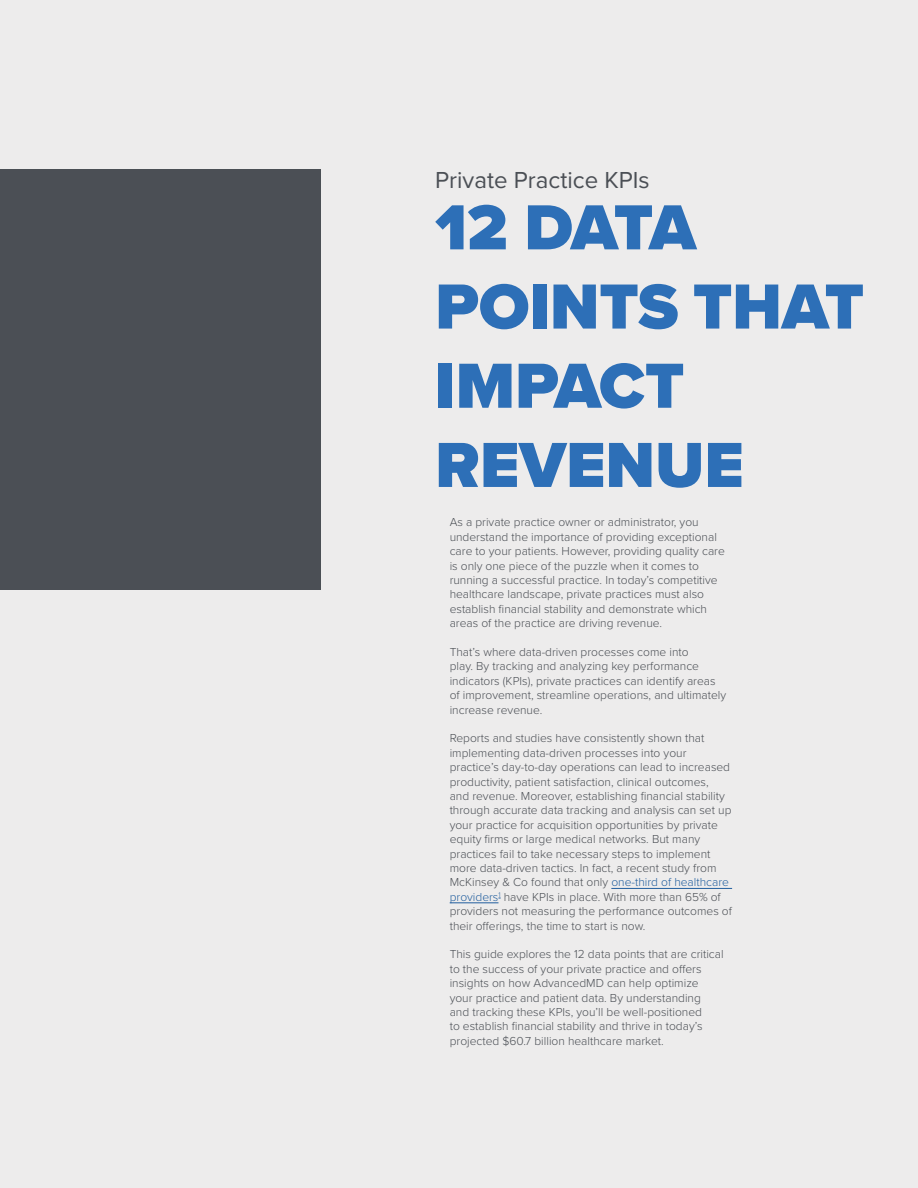
<style>
.page{position:relative;width:918px;height:1188px;background:#edecec}
.page>*{position:absolute;margin:0;border:0;box-sizing:border-box;transform-origin:0 0}
.t1{font:900 66px/79.2px "Proxima Nova";color:#2d6fb7}
.t2{font:24px "Proxima Nova";color:#4b4f55}
.t3{font:300 12px/14.4px "Proxima Nova";color:#4b4f55}
.s1{color:#215e9e}
</style>
<div class="page">
<hr style="left:611px;top:888px;width:121px;height:1px;background:#215e9e">
<hr style="left:450px;top:903px;width:49px;height:1px;background:#215e9e">
<div style="left:0;top:169px;width:321px;height:421px;background:#4b4f55"></div>
<h2 class="t2" style="left:435px;top:162px;width:216px">Private Practice KPIs</h2>
<h1 class="t1" style="left:435px;top:187px;width:430px">12 DATA<br>POINTS THAT<br>IMPACT<br>REVENUE</h1>
<p class="t3" style="left:450px;top:515px;width:277px">As a private practice owner or administrator, you understand the importance of providing exceptional care to your patients. However, providing quality care is only one piece of the puzzle when it comes to running a successful practice. In today’s competitive healthcare landscape, private practices must also establish financial stability and demonstrate which areas of the practice are driving revenue.</p>
<p class="t3" style="left:450px;top:644px;width:278px">That’s where data-driven processes come into<br>play. By tracking and analyzing key performance indicators (KPIs), private practices can identify areas of improvement, streamline operations, and ultimately increase revenue.</p>
<p class="t3" style="left:450px;top:731px;width:284px">Reports and studies have consistently shown that implementing data-driven processes into your practice’s day-to-day operations can lead to increased productivity, patient satisfaction, clinical outcomes,<br>and revenue. Moreover, establishing financial stability through accurate data tracking and analysis can set up your practice for acquisition opportunities by private equity firms or large medical networks. But many practices fail to take necessary steps to implement more data-driven tactics. In fact, a recent study from McKinsey &amp; Co found that only <span class="s1">one-third of healthcare providers</span><sup>1</sup> have KPIs in place. With more than 65% of providers not measuring the performance outcomes of their offerings, the time to start is now.</p>
<p class="t3" style="left:450px;top:947px;width:276px">This guide explores the 12 data points that are critical to the success of your private practice and offers insights on how AdvancedMD can help optimize your practice and patient data. By understanding<br>and tracking these KPIs, you’ll be well-positioned<br>to establish financial stability and thrive in today’s projected $60.7 billion healthcare market.</p>
</div>
